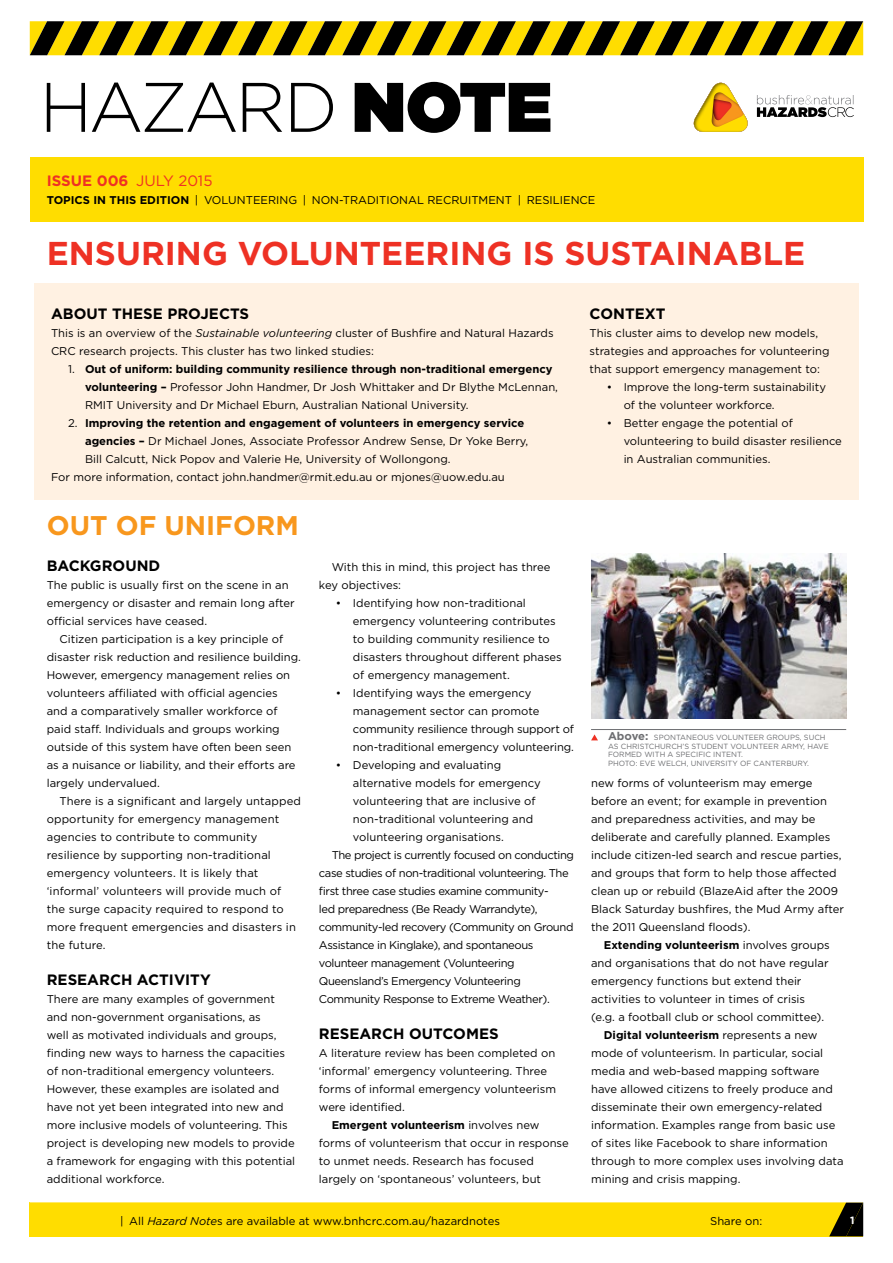
<style>
.page{position:relative;width:893px;height:1263px;background:#fff}
.page>*{position:absolute;margin:0;border:0;box-sizing:border-box;transform-origin:0 0}
.Main_heading{font:700 33px "Gotham";color:#ee3124}
.Orange_research_head{font:700 27px "Gotham";color:#f8971d}
.Black_subheader{font:700 15px "Gotham";color:#000}
.Issue_details{font:700 15px "Gotham";color:#ee3124}
.Body_Text_first{font:11.25px/18px "Gotham";color:#000}
.Body_Text{font:11.25px/18px "Gotham";color:#000}
.Body_Text-2{font:11.25px/18px "Gotham";letter-spacing:-.035em;color:#000}
.Topics{font:11.25px "Gotham";color:#000}
.t1{font:700 10.5px "Gotham";color:#fff}
.t2{font:7.5px/8.6px "Gotham";color:#6d6e71}
.s1{font-weight:400}
.s2{font-weight:700}
.s3{font-style:italic}
.s4{font-weight:700;font-size:11.25px}
</style>
<div class="page">
<img style="left:591px;top:553px;width:255px;height:166px">
<hr style="left:591px;top:729px;width:255px;height:1px;background:#6d6e71">
<svg style="left:591px;top:734px;width:7px;height:6px"></svg>
<div style="left:34px;top:283px;width:825px;height:216px;background:#fff1e2"></div>
<div style="left:30px;top:1202px;width:833px;height:34px;background:#fd0"></div>
<svg style="left:829px;top:1202px;width:34px;height:34px"></svg>
<svg style="left:30px;top:21px;width:833px;height:34px;background:#806f04"></svg>
<svg style="left:757px;top:95px;width:97px;height:22px"></svg>
<svg style="left:693px;top:83px;width:55px;height:49px"></svg>
<svg style="left:47px;top:82px;width:503px;height:51px"></svg>
<div style="left:30px;top:157px;width:833px;height:64px;background:#fd0"></div>
<p class="Issue_details" style="left:47px;top:171px;width:167px">ISSUE 006 <span class="s1">JULY 2015</span></p>
<p class="Topics" style="left:47px;top:193px;width:550px"><span class="s2">TOPICS IN THIS EDITION</span> | VOLUNTEERING | NON-TRADITIONAL RECRUITMENT | RESILIENCE</p>
<p class="Main_heading" style="left:47px;top:231px;width:760px">ENSURING VOLUNTEERING IS SUSTAINABLE</p>
<p class="Black_subheader" style="left:51px;top:304px;width:200px">ABOUT THESE PROJECTS</p>
<p class="Body_Text_first" style="left:51px;top:324px;width:504px">This is an overview of the <span class="s3">Sustainable volunteering</span> cluster of Bushfire and Natural Hazards<br>CRC research projects. This cluster has two linked studies:</p>
<p class="Body_Text_first" style="left:85px;top:360px;width:474px;text-indent:-17px">1. <span class="s2">Out of uniform: building community resilience through non-traditional emergency volunteering –</span> Professor John Handmer, Dr Josh Whittaker and Dr Blythe McLennan,<br>RMIT University and Dr Michael Eburn, Australian National University.</p>
<p class="Body_Text_first" style="left:85px;top:414px;width:445px;text-indent:-17px">2. <span class="s2">Improving the retention and engagement of volunteers in emergency service agencies –</span> Dr Michael Jones, Associate Professor Andrew Sense, Dr Yoke Berry,<br>Bill Calcutt, Nick Popov and Valerie He, University of Wollongong.</p>
<p class="Body_Text_first" style="left:51px;top:468px;width:455px">For more information, contact john.handmer@rmit.edu.au or mjones@uow.edu.au</p>
<p class="Orange_research_head" style="left:47px;top:508px;width:254px">OUT OF UNIFORM</p>
<p class="Black_subheader" style="left:47px;top:556px;width:115px">BACKGROUND</p>
<p class="Body_Text_first" style="left:47px;top:576px;width:249px">The public is usually first on the scene in an emergency or disaster and remain long after official services have ceased.</p>
<p class="Body_Text" style="left:47px;top:630px;width:256px;text-indent:13px">Citizen participation is a key principle of disaster risk reduction and resilience building.<br>However, emergency management relies on volunteers affiliated with official agencies and a comparatively smaller workforce of paid staff. Individuals and groups working outside of this system have often been seen as a nuisance or liability, and their efforts are largely undervalued.</p>
<p class="Body_Text" style="left:47px;top:792px;width:256px;text-indent:13px">There is a significant and largely untapped opportunity for emergency management agencies to contribute to community resilience by supporting non-traditional emergency volunteers. It is likely that ‘informal’ volunteers will provide much of the surge capacity required to respond to more frequent emergencies and disasters in the future.</p>
<p class="Black_subheader" style="left:47px;top:970px;width:165px">RESEARCH ACTIVITY</p>
<p class="Body_Text_first" style="left:47px;top:990px;width:250px">There are many examples of government and non-government organisations, as<br>well as motivated individuals and groups, finding new ways to harness the capacities of non-traditional emergency volunteers.<br>However, these examples are isolated and have not yet been integrated into new and more inclusive models of volunteering. This project is developing new models to provide a framework for engaging with this potential additional workforce.</p>
<p class="Body_Text" style="left:319px;top:558px;width:233px;text-indent:13px">With this in mind, this project has three key objectives:</p>
<p class="Body_Text_first" style="left:353px;top:594px;width:210px;text-indent:-17px">• Identifying how non-traditional emergency volunteering contributes to building community resilience to disasters throughout different phases of emergency management.</p>
<p class="Body_Text_first" style="left:353px;top:684px;width:223px;text-indent:-17px">• Identifying ways the emergency management sector can promote community resilience through support of non-traditional emergency volunteering.</p>
<p class="Body_Text_first" style="left:353px;top:756px;width:189px;text-indent:-17px">• Developing and evaluating alternative models for emergency volunteering that are inclusive of non-traditional volunteering and volunteering organisations.</p>
<p class="Body_Text-2" style="left:319px;top:846px;width:257px;text-indent:13px">The project is currently focused on conducting case studies of non-traditional volunteering. The first three case studies examine community-<br>led preparedness (Be Ready Warrandyte), community-led recovery (Community on Ground Assistance in Kinglake), and spontaneous volunteer management (Volunteering Queensland’s Emergency Volunteering Community Response to Extreme Weather).</p>
<p class="Black_subheader" style="left:319px;top:1024px;width:181px">RESEARCH OUTCOMES</p>
<p class="Body_Text_first" style="left:319px;top:1044px;width:239px">A literature review has been completed on ‘informal’ emergency volunteering. Three forms of informal emergency volunteerism were identified.</p>
<p class="Body_Text" style="left:319px;top:1116px;width:251px;text-indent:13px"><span class="s2">Emergent volunteerism</span> involves new forms of volunteerism that occur in response to unmet needs. Research has focused largely on ‘spontaneous’ volunteers, but</p>
<p class="Black_subheader" style="left:590px;top:304px;width:77px">CONTEXT</p>
<p class="Body_Text_first" style="left:590px;top:324px;width:241px">This cluster aims to develop new models, strategies and approaches for volunteering that support emergency management to:</p>
<p class="Body_Text_first" style="left:624px;top:378px;width:204px;text-indent:-17px">• Improve the long-term sustainability of the volunteer workforce.</p>
<p class="Body_Text_first" style="left:624px;top:414px;width:220px;text-indent:-17px">• Better engage the potential of volunteering to build disaster resilience in Australian communities.</p>
<p class="t2" style="left:608px;top:733px;width:222px"><span class="s4">Above:</span> SPONTANEOUS VOLUNTEER GROUPS, SUCH AS CHRISTCHURCH’S STUDENT VOLUNTEER ARMY, HAVE FORMED WITH A SPECIFIC INTENT.<br>PHOTO: EVE WELCH, UNIVERSITY OF CANTERBURY.</p>
<p class="Body_Text" style="left:591px;top:774px;width:255px">new forms of volunteerism may emerge before an event; for example in prevention and preparedness activities, and may be deliberate and carefully planned. Examples include citizen-led search and rescue parties, and groups that form to help those affected clean up or rebuild (BlazeAid after the 2009<br>Black Saturday bushfires, the Mud Army after the 2011 Queensland floods).</p>
<p class="Body_Text" style="left:591px;top:936px;width:240px;text-indent:13px"><span class="s2">Extending volunteerism</span> involves groups and organisations that do not have regular emergency functions but extend their activities to volunteer in times of crisis (e.g. a football club or school committee).</p>
<p class="Body_Text" style="left:591px;top:1026px;width:254px;text-indent:13px"><span class="s2">Digital volunteerism</span> represents a new mode of volunteerism. In particular, social media and web-based mapping software have allowed citizens to freely produce and disseminate their own emergency-related information. Examples range from basic use of sites like Facebook to share information through to more complex uses involving data mining and crisis mapping.</p>
<p class="Body_Text_first" style="left:120px;top:1211px;width:381px">| All <span class="s3">Hazard Note</span>s are available at www.bnhcrc.com.au/hazardnotes</p>
<p class="Body_Text_first" style="left:710px;top:1212px;width:54px">Share on:</p>
<p class="t1" style="left:850px;top:1213px;width:6px">1</p>
</div>
